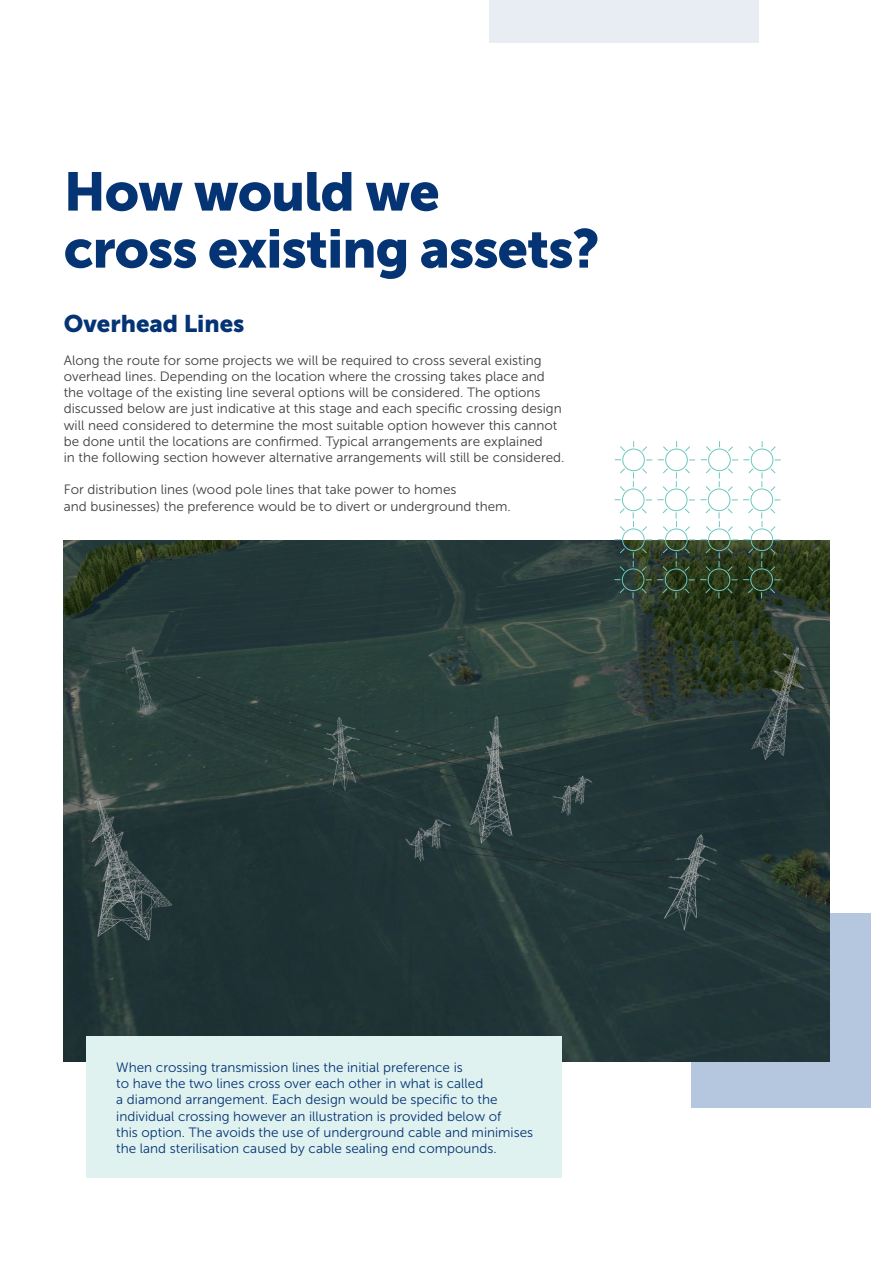
<style>
.page{position:relative;width:893px;height:1263px;background:#fff}
.page>*{position:absolute;margin:0;border:0;box-sizing:border-box;transform-origin:0 0}
.t1{font:54px/57px "Museo Sans 900";letter-spacing:-.02em;color:#053474}
.t2{font:24px "Museo Sans 900";color:#053474}
.t3{font:13.5px/16.2px "Museo Sans 300";color:#3e3e3f}
.t4{font:13.5px/16.2px "Museo Sans 300";color:#053474}
</style>
<div class="page">
<div style="left:691px;top:913px;width:179px;height:194px;background:#b5c7de"></div>
<div style="left:489px;top:0;width:269px;height:43px;background:#e8edf4"></div>
<img style="left:64px;top:540px;width:765px;height:522px">
<div style="left:86px;top:1037px;width:476px;height:141px;background:#e0f2f0"></div>
<svg style="left:614px;top:441px;width:167px;height:158px"></svg>
<h1 class="t1" style="left:64px;top:163px;width:537px">How would we<br>cross existing assets?</h1>
<h2 class="t2" style="left:64px;top:310px;width:182px">Overhead Lines</h2>
<p class="t3" style="left:64px;top:352px;width:502px">Along the route for some projects we will be required to cross several existing overhead lines. Depending on the location where the crossing takes place and the voltage of the existing line several options will be considered. The options discussed below are just indicative at this stage and each specific crossing design will need considered to determine the most suitable option however this cannot be done until the locations are confirmed. Typical arrangements are explained<br>in the following section however alternative arrangements will still be considered.</p>
<p class="t3" style="left:64px;top:482px;width:449px">For distribution lines (wood pole lines that take power to homes<br>and businesses) the preference would be to divert or underground them.</p>
<p class="t4" style="left:116px;top:1059px;width:418px">When crossing transmission lines the initial preference is<br>to have the two lines cross over each other in what is called<br>a diamond arrangement. Each design would be specific to the individual crossing however an illustration is provided below of<br>this option. The avoids the use of underground cable and minimises the land sterilisation caused by cable sealing end compounds.</p>
</div>
